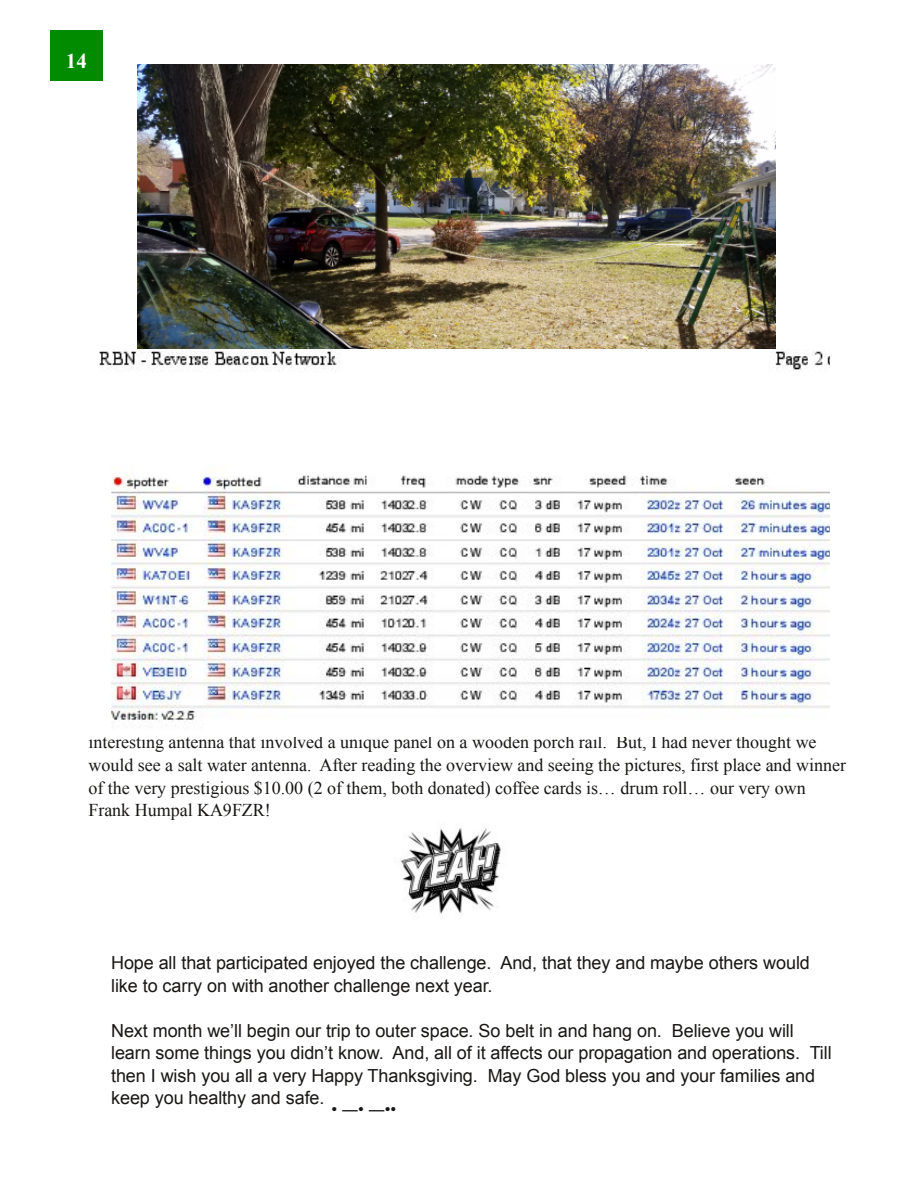
<style>
.page{position:relative;width:919px;height:1189px;background:#fff}
.page>*{position:absolute;margin:0;border:0;box-sizing:border-box;transform-origin:0 0}
.t1{font:700 21px "Times New Roman";color:#fff}
.t2{font:18px/22.5px "Arial";letter-spacing:-.005em;color:#181715}
.t3{font:18px/22.5px "Times New Roman";color:#181715}
.t4{font:16.5px "Arial";color:#181715}
</style>
<div class="page">
<div style="left:51px;top:31px;width:52px;height:50px;background:#008b00"></div>
<img style="left:138px;top:64px;width:636px;height:285px">
<img style="left:99px;top:349px;width:729px;height:379px">
<img style="left:401px;top:828px;width:100px;height:86px">
<p class="t1" style="left:66px;top:50px;width:22px">14</p>
<p class="t3" style="left:88px;top:731px;width:758px">interesting antenna that involved a unique panel on a wooden porch rail. But, I had never thought we would see a salt water antenna. After reading the overview and seeing the pictures, first place and winner of the very prestigious $10.00 (2 of them, both donated) coffee cards is… drum roll… our very own Frank Humpal KA9FZR!</p>
<p class="t2" style="left:111px;top:951px;width:700px">Hope all that participated enjoyed the challenge. And, that they and maybe others would like to carry on with another challenge next year.</p>
<p class="t2" style="left:111px;top:1018px;width:721px">Next month we’ll begin our trip to outer space. So belt in and hang on. Believe you will learn some things you didn’t know. And, all of it affects our propagation and operations. Till then I wish you all a very Happy Thanksgiving. May God bless you and your families and keep you healthy and safe.</p>
<p class="t4" style="left:331px;top:1099px;width:66px">• ―• ―••</p>
</div>
